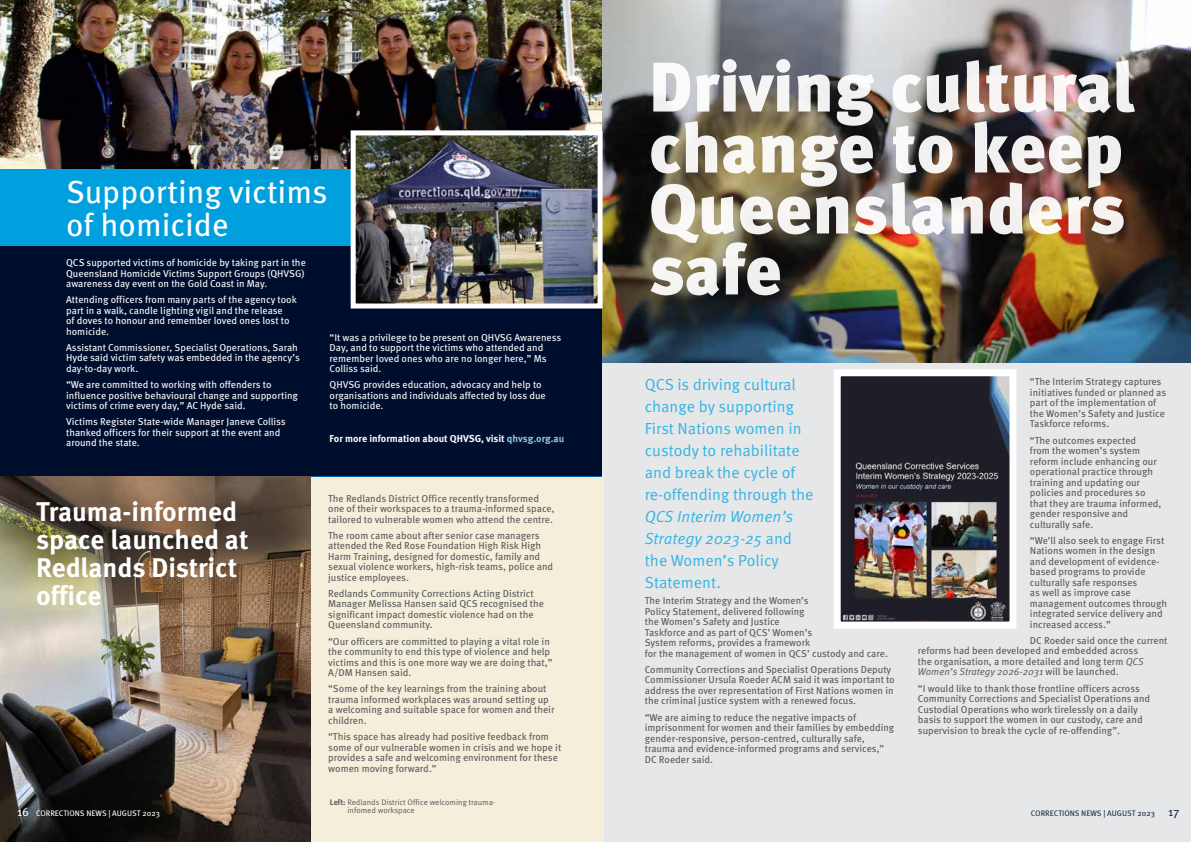
<style>
.page{position:relative;width:1191px;height:842px;background:#fff}
.page>*{position:absolute;margin:0;border:0;box-sizing:border-box;transform-origin:0 0}
.t1{font:900 70px/61px "Meta OT";letter-spacing:-.005em;color:#fff}
.t2{font:32px/32px "Meta OT";color:#fff}
.t3{font:700 27px/28px "Meta OT";color:#fff}
.t4{font:16px/22px "Meta OT";color:#33b3e4}
.t5{font:italic 16px/22px "Meta OT";color:#33b3e4}
.t6{font:10px/10.5px "Meta OT";color:#58595b}
.t7{font:10px/10.5px "Meta OT";color:#fff}
.t8{font:700 10px "Meta OT";color:#fff}
.t9{font:8px "Meta OT";color:#58595b}
.t10{font:8px "Meta OT";color:#fff}
.t11{font:8px "Meta OT";color:#1b304c}
.s1{color:#8dc6e8}
.s2{font-style:normal}
.s3{font-style:italic}
.s4{font-weight:700}
.s5{font-size:12px}
</style>
<div class="page">
<div style="left:601px;top:360px;width:590px;height:482px;background:#e6e7e8"></div>
<img style="left:601px;top:0;width:590px;height:363px">
<img style="left:841px;top:377px;width:167px;height:243px">
<div style="left:833px;top:369px;width:183px;height:259px;border:7px solid #fff"></div>
<div style="left:0;top:475px;width:603px;height:367px;background:#f5eeda"></div>
<img style="left:0;top:0;width:601px;height:169px">
<img style="left:0;top:477px;width:310px;height:365px">
<div style="left:0;top:244px;width:601px;height:232px;background:#000e2e"></div>
<hr style="left:507px;top:442px;width:57px;height:1px;background:#231f20">
<div style="left:0;top:169px;width:373px;height:76px;background:#00a0df"></div>
<img style="left:357px;top:136px;width:239px;height:166px">
<div style="left:351px;top:130px;width:251px;height:178px;border:5px solid #fff"></div>
<h2 class="t2" style="left:66px;top:177px;width:263px">Supporting victims of homicide</h2>
<p class="t7" style="left:66px;top:257px;width:241px;text-align:justify">QCS supported victims of homicide by taking part in the Queensland Homicide Victims Support Groups (QHVSG) awareness day event on the Gold Coast in May.</p>
<p class="t7" style="left:66px;top:295px;width:232px">Attending officers from many parts of the agency took part in a walk, candle lighting vigil and the release<br>of doves to honour and remember loved ones lost to homicide.</p>
<p class="t7" style="left:66px;top:342px;width:235px">Assistant Commissioner, Specialist Operations, Sarah<br>Hyde said victim safety was embedded in the agency’s day-to-day work.</p>
<p class="t7" style="left:66px;top:379px;width:233px">“We are committed to working with offenders to influence positive behavioural change and supporting victims of crime every day,” AC Hyde said.</p>
<p class="t7" style="left:66px;top:417px;width:221px">Victims Register State-wide Manager Janeve Colliss thanked officers for their support at the event and around the state.</p>
<h3 class="t3" style="left:36px;top:498px;width:214px">Trauma-informed space launched at<br>Redlands District office</h3>
<p class="t7" style="left:329px;top:332px;width:233px">“It was a privilege to be present on QHVSG Awareness Day, and to support the victims who attended and remember loved ones who are no longer here,” Ms Colliss said.</p>
<p class="t7" style="left:329px;top:380px;width:218px">QHVSG provides education, advocacy and help to organisations and individuals affected by loss due to homicide.</p>
<p class="t8" style="left:329px;top:432px;width:236px">For more information about QHVSG, visit <span class="s1">qhvsg.org.au</span></p>
<p class="t6" style="left:328px;top:493px;width:228px">The Redlands District Office recently transformed one of their workspaces to a trauma-informed space, tailored to vulnerable women who attend the centre.</p>
<p class="t6" style="left:328px;top:530px;width:226px">The room came about after senior case managers attended the Red Rose Foundation High Risk High Harm Training, designed for domestic, family and sexual violence workers, high-risk teams, police and justice employees.</p>
<p class="t6" style="left:328px;top:588px;width:217px">Redlands Community Corrections Acting District Manager Melissa Hansen said QCS recognised the significant impact domestic violence had on the Queensland community.</p>
<p class="t6" style="left:328px;top:636px;width:226px">“Our officers are committed to playing a vital role in the community to end this type of violence and help victims and this is one more way we are doing that,” A/DM Hansen said.</p>
<p class="t6" style="left:328px;top:684px;width:228px">“Some of the key learnings from the training about trauma informed workplaces was around setting up a welcoming and suitable space for women and their children.</p>
<p class="t6" style="left:328px;top:731px;width:235px">“This space has already had positive feedback from some of our vulnerable women in crisis and we hope it provides a safe and welcoming environment for these women moving forward.”</p>
<h1 class="t1" style="left:649px;top:60px;width:487px">Driving cultural change to keep<br>Queenslanders safe</h1>
<h3 class="t4" style="left:645px;top:374px;width:170px">QCS is driving cultural change by supporting<br>First Nations women in custody to rehabilitate and break the cycle of re-offending through the</h3>
<h3 class="t5" style="left:645px;top:506px;width:150px">QCS Interim Women’s<br>Strategy 2023-25 <span class="s2">and the Women’s Policy<br>Statement.</span></h3>
<p class="t6" style="left:645px;top:595px;width:245px">The Interim Strategy and the Women’s<br>Policy Statement, delivered following<br>the Women’s Safety and Justice<br>Taskforce and as part of QCS’ Women’s<br>System reforms, provides a framework<br>for the management of women in QCS’ custody and care.</p>
<p class="t6" style="left:645px;top:664px;width:251px">Community Corrections and Specialist Operations Deputy Commissioner Ursula Roeder ACM said it was important to address the over representation of First Nations women in the criminal justice system with a renewed focus.</p>
<p class="t6" style="left:645px;top:712px;width:251px">“We are aiming to reduce the negative impacts of imprisonment for women and their families by embedding gender-responsive, person-centred, culturally safe, trauma and evidence-informed programs and services,” DC Roeder said.</p>
<p class="t6" style="left:1030px;top:377px;width:138px">“The Interim Strategy captures initiatives funded or planned as part of the implementation of the Women’s Safety and Justice<br>Taskforce reforms.</p>
<p class="t6" style="left:1030px;top:435px;width:133px">“The outcomes expected<br>from the women’s system reform include enhancing our operational practice through training and updating our policies and procedures so that they are trauma informed, gender responsive and culturally safe.</p>
<p class="t6" style="left:1030px;top:535px;width:139px">“We’ll also seek to engage First<br>Nations women in the design and development of evidence&shy;based programs to provide culturally safe responses<br>as well as improve case management outcomes through integrated service delivery and increased access.”</p>
<p class="t6" style="left:918px;top:635px;width:251px;text-indent:112px">DC Roeder said once the current reforms had been developed and embedded across<br>the organisation, a more detailed and long term <span class="s3">QCS Women’s Strategy 2026-2031</span> will be launched.</p>
<p class="t6" style="left:918px;top:683px;width:234px">“I would like to thank those frontline officers across Community Corrections and Specialist Operations and Custodial Operations who work tirelessly on a daily basis to support the women in our custody, care and supervision to break the cycle of re-offending”.</p>
<p class="t9" style="left:330px;top:797px;width:167px"><span class="s4">Left:</span> Redlands District Office welcoming trauma-</p>
<p class="t10" style="left:17px;top:808px;width:144px"><span class="s5">16</span> CORRECTIONS NEWS | AUGUST 2023</p>
<p class="t9" style="left:347px;top:806px;width:69px">infomed workspace</p>
<p class="t11" style="left:1031px;top:808px;width:150px">CORRECTIONS NEWS | AUGUST 2023 <span class="s5">17</span></p>
</div>
